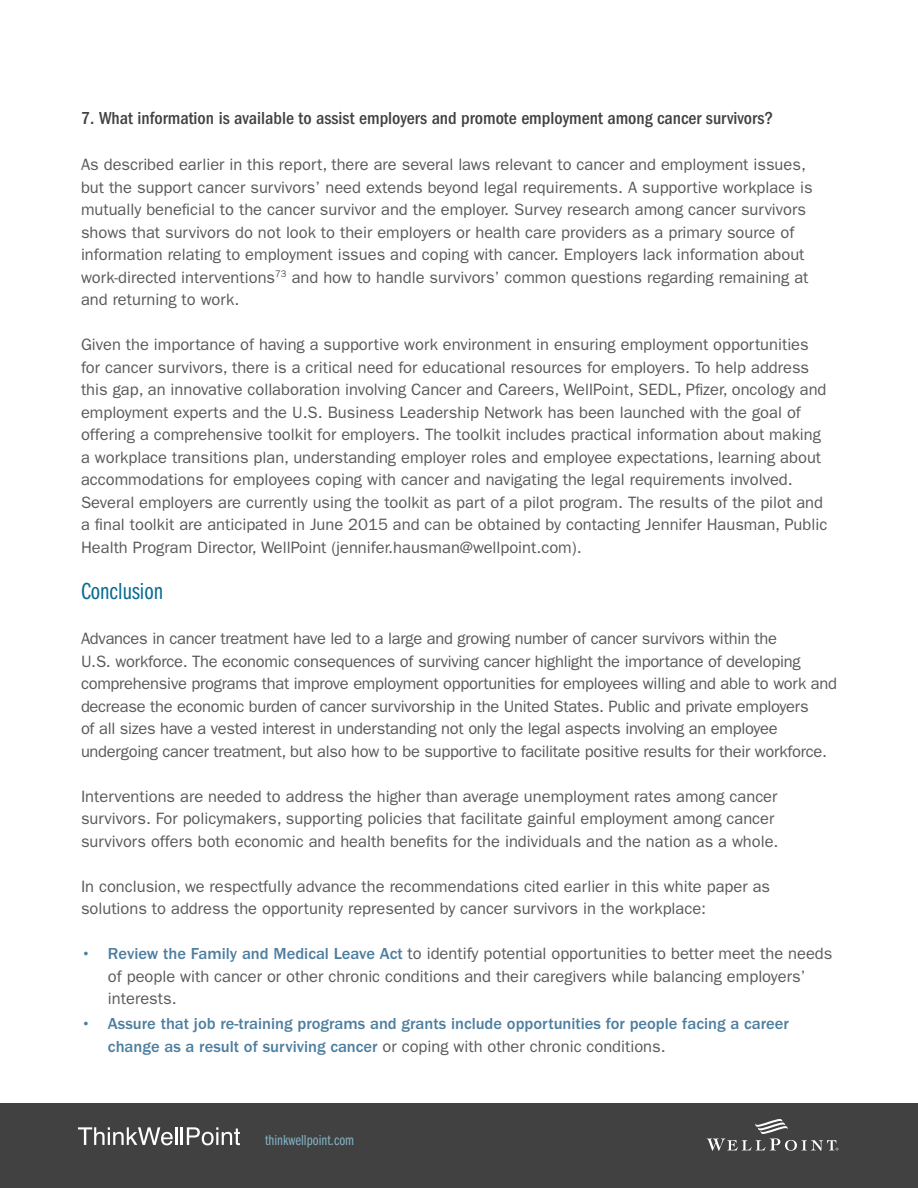
<style>
.page{position:relative;width:918px;height:1188px;background:#fff}
.page>*{position:absolute;margin:0;border:0;box-sizing:border-box;transform-origin:0 0}
.t1{font:24px "Franklin Gothic LT Book Cmpr";color:#066b90}
.t2{font:500 condensed 18px "Franklin Gothic LT";color:#424142}
.t3{font:16.5px/22.5px "Franklin Gothic LT";color:#58595b}
.t4{font:500 16.5px/22.5px "Franklin Gothic LT";color:#4d7e9f}
.t5{font:15px "Franklin Gothic LT Book Cmpr";color:#83b5c7}
.s1{font-weight:500;color:#4d7e9f}
.s2{font-weight:400;color:#58595b}
</style>
<div class="page">
<div style="left:0;top:1104px;width:918px;height:84px;background:#424142"></div>
<svg style="left:78px;top:1127px;width:95px;height:18px"></svg>
<hr style="left:175px;top:1127px;width:3px;height:18px;background:#fff">
<svg style="left:181px;top:1127px;width:59px;height:18px"></svg>
<svg style="left:707px;top:1119px;width:131px;height:32px"></svg>
<p class="t2" style="left:81px;top:107px;width:694px">7. What information is available to assist employers and promote employment among cancer survivors?</p>
<p class="t3" style="left:81px;top:153px;width:733px">As described earlier in this report, there are several laws relevant to cancer and employment issues, but the support cancer survivors’ need extends beyond legal requirements. A supportive workplace is mutually beneficial to the cancer survivor and the employer. Survey research among cancer survivors shows that survivors do not look to their employers or health care providers as a primary source of information relating to employment issues and coping with cancer. Employers lack information about work-directed interventions<sup>73</sup> and how to handle survivors’ common questions regarding remaining at and returning to work.</p>
<p class="t3" style="left:81px;top:333px;width:748px">Given the importance of having a supportive work environment in ensuring employment opportunities for cancer survivors, there is a critical need for educational resources for employers. To help address this gap, an innovative collaboration involving Cancer and Careers, WellPoint, SEDL, Pfizer, oncology and employment experts and the U.S. Business Leadership Network has been launched with the goal of offering a comprehensive toolkit for employers. The toolkit includes practical information about making a workplace transitions plan, understanding employer roles and employee expectations, learning about accommodations for employees coping with cancer and navigating the legal requirements involved.<br>Several employers are currently using the toolkit as part of a pilot program. The results of the pilot and a final toolkit are anticipated in June 2015 and can be obtained by contacting Jennifer Hausman, Public Health Program Director, WellPoint (jennifer.hausman@wellpoint.com).</p>
<h1 class="t1" style="left:81px;top:578px;width:84px">Conclusion</h1>
<p class="t3" style="left:81px;top:627px;width:757px">Advances in cancer treatment have led to a large and growing number of cancer survivors within the<br>U.S. workforce. The economic consequences of surviving cancer highlight the importance of developing comprehensive programs that improve employment opportunities for employees willing and able to work and decrease the economic burden of cancer survivorship in the United States. Public and private employers<br>of all sizes have a vested interest in understanding not only the legal aspects involving an employee undergoing cancer treatment, but also how to be supportive to facilitate positive results for their workforce.</p>
<p class="t3" style="left:81px;top:785px;width:699px">Interventions are needed to address the higher than average unemployment rates among cancer survivors. For policymakers, supporting policies that facilitate gainful employment among cancer survivors offers both economic and health benefits for the individuals and the nation as a whole.</p>
<p class="t3" style="left:81px;top:875px;width:691px">In conclusion, we respectfully advance the recommendations cited earlier in this white paper as solutions to address the opportunity represented by cancer survivors in the workplace:</p>
<p class="t3" style="left:108px;top:942px;width:726px;text-indent:-27px"><span class="s1">• Review the Family and Medical Leave Act</span> to identify potential opportunities to better meet the needs of people with cancer or other chronic conditions and their caregivers while balancing employers’ interests.</p>
<p class="t4" style="left:108px;top:1013px;width:682px;text-indent:-27px">• Assure that job re-training programs and grants include opportunities for people facing a career change as a result of surviving cancer <span class="s2">or coping with other chronic conditions.</span></p>
<p class="t5" style="left:265px;top:1132px;width:91px">thinkwellpoint.com</p>
</div>
